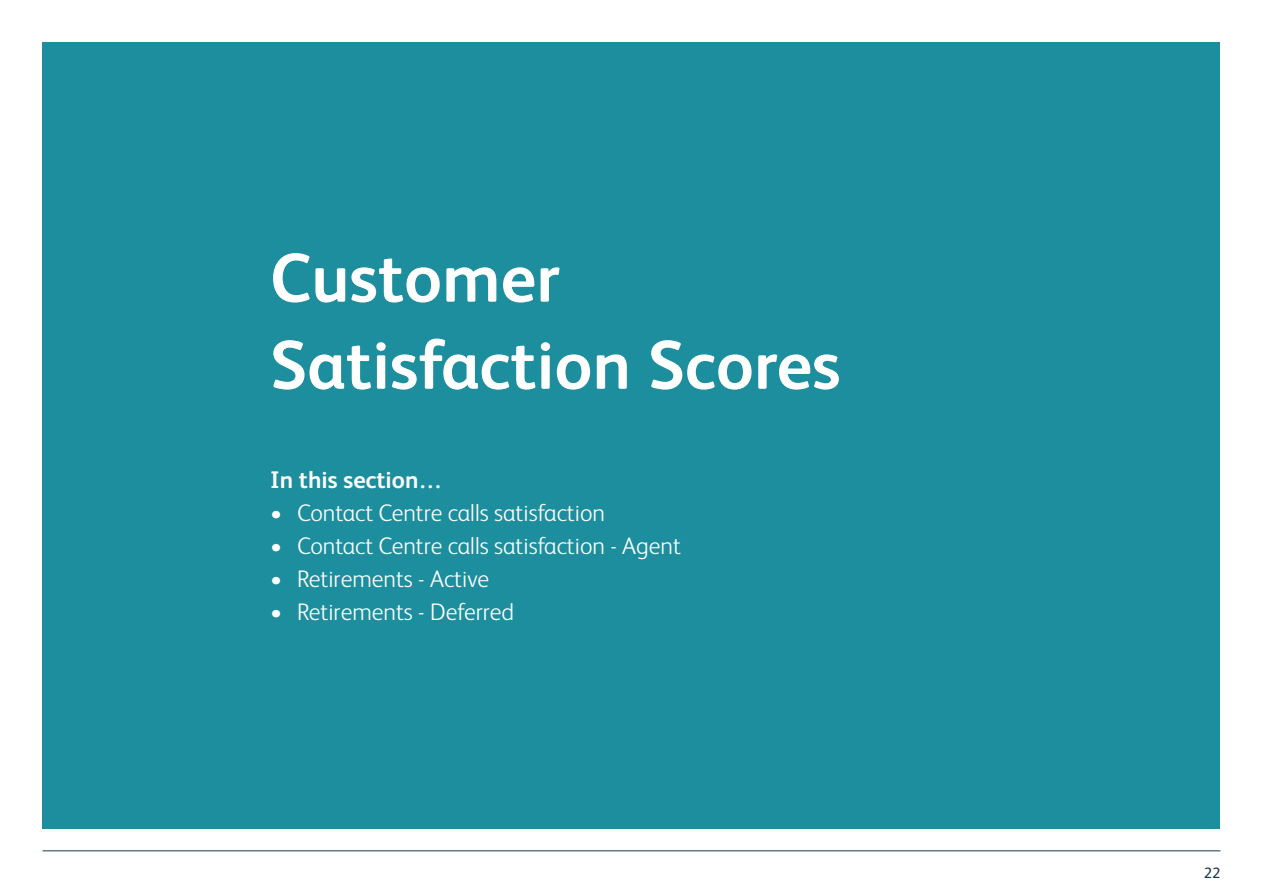
<style>
.page{position:relative;width:1263px;height:893px;background:#fff}
.page>*{position:absolute;margin:0;border:0;box-sizing:border-box;transform-origin:0 0}
.t1{font:700 69px/87.2px "FS Albert";color:#fff}
.t2{font:300 24px "FS Albert";color:#fff}
.t3{font:700 24px "FS Albert";color:#fff}
.t4{font:15px "FS Albert";color:#183850}
</style>
<div class="page">
<hr style="left:43px;top:851px;width:1177px;height:1px;background:#183850">
<div style="left:43px;top:43px;width:1177px;height:786px;background:#1c8e9d"></div>
<h1 class="t1" style="left:270px;top:232px;width:572px">Customer<br>Satisfaction Scores</h1>
<p class="t3" style="left:270px;top:463px;width:174px">In this section…</p>
<p class="t2" style="left:270px;top:497px;width:337px">• Contact Centre calls satisfaction</p>
<p class="t2" style="left:270px;top:530px;width:412px">• Contact Centre calls satisfaction - Agent</p>
<p class="t2" style="left:270px;top:563px;width:220px">• Retirements - Active</p>
<p class="t2" style="left:270px;top:596px;width:246px">• Retirements - Deferred</p>
<p class="t4" style="left:1204px;top:863px;width:18px">22</p>
</div>
